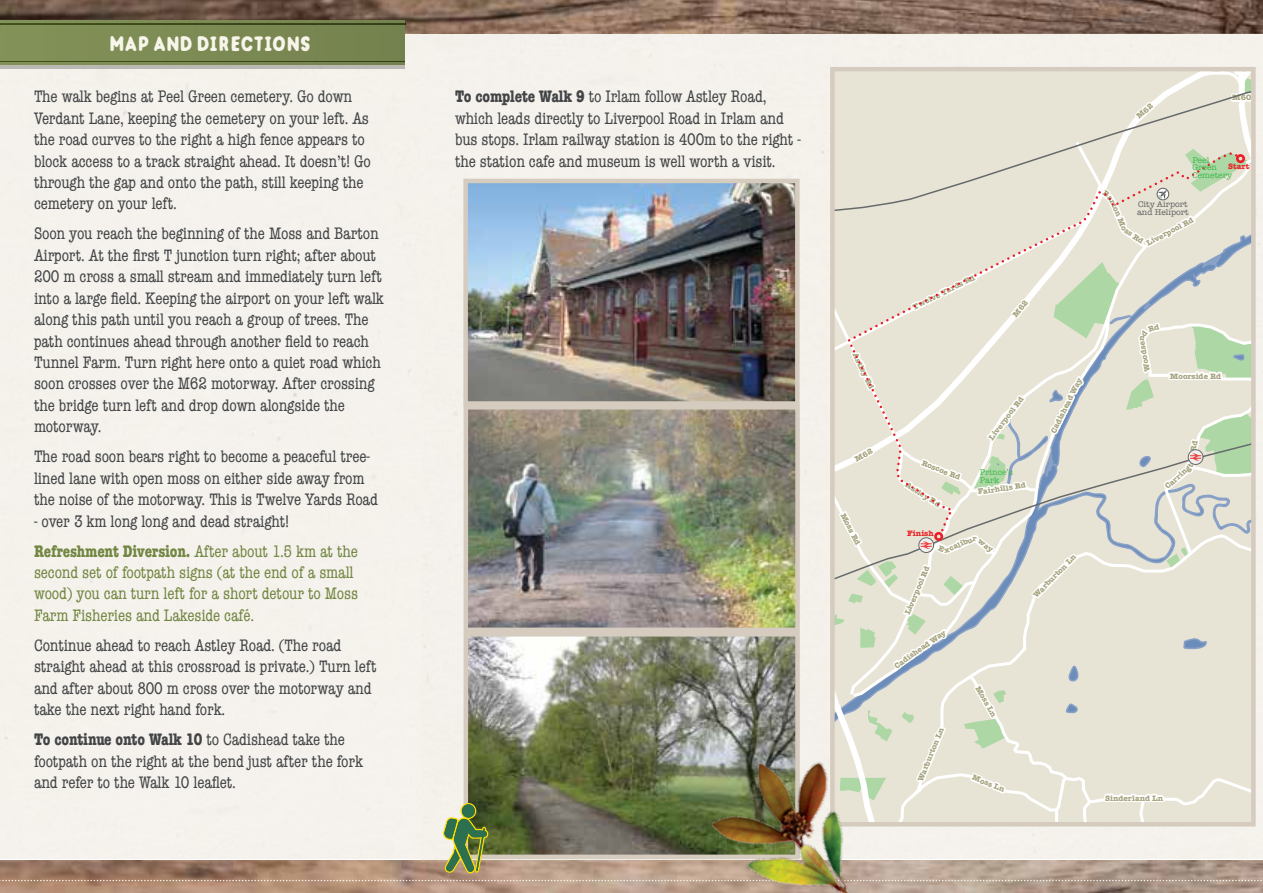
<style>
.page{position:relative;width:1263px;height:893px;background:#fff}
.page>*{position:absolute;margin:0;border:0;box-sizing:border-box;transform-origin:0 0}
.t1{font:condensed 21px "Bough";color:#f8f5eb}
.t2{font:condensed 17.25px/21.5px "American Typewriter";letter-spacing:-.01em;color:#424446}
.t3{font:condensed 17.25px/21.5px "American Typewriter";letter-spacing:-.01em;color:#728641}
.t4{font:8.55px/7.5px "American Typewriter";color:#3bb54a}
.t5{font:8.55px/7.5px "American Typewriter";color:#5b5e5e}
.t6{font:700 8.1px "American Typewriter";color:#a5a37d}
.t7{font:700 8.1px "American Typewriter";color:#ea2028}
.s1{font-weight:700;color:#728641}
.s2{color:#728641}
.s3{font-weight:700}
</style>
<div class="page">
<img style="left:0;top:0;width:1263px;height:893px">
<img style="left:842px;top:33px;width:421px;height:826px">
<div style="left:0;top:33px;width:421px;height:826px;background:#f5f2ed"></div>
<div style="left:421px;top:34px;width:421px;height:827px;background:#f4f1ec"></div>
<div style="left:0;top:56px;width:405px;height:13px;background:#bab9b4"></div>
<div style="left:0;top:21px;width:405px;height:44px;background:#7c8a54"></div>
<svg style="left:0;top:24px;width:405px;height:1px"></svg>
<svg style="left:0;top:61px;width:405px;height:1px"></svg>
<svg style="left:0;top:880px;width:1263px;height:1px"></svg>
<img style="left:469px;top:637px;width:326px;height:217px">
<div style="left:464px;top:632px;width:336px;height:227px;border:4px solid #d5cbbe"></div>
<img style="left:469px;top:410px;width:326px;height:217px">
<div style="left:464px;top:405px;width:336px;height:227px;border:4px solid #d5cbbe"></div>
<img style="left:468px;top:184px;width:326px;height:217px">
<div style="left:463px;top:179px;width:336px;height:227px;border:4px solid #d5cbbe"></div>
<svg style="left:443px;top:803px;width:45px;height:70px;background:#7f945c"></svg>
<img style="left:684px;top:722px;width:226px;height:171px">
<svg style="left:832px;top:69px;width:421px;height:755px;background:#e2e2d4"></svg>
<p class="t1" style="left:109px;top:31px;width:203px">MAP AND DIRECTIONS</p>
<p class="t2" style="left:34px;top:85px;width:338px">The walk begins at Peel Green cemetery. Go down Verdant Lane, keeping the cemetery on your left. As the road curves to the right a high fence appears to block access to a track straight ahead. It doesn’t! Go through the gap and onto the path, still keeping the cemetery on your left.</p>
<p class="t2" style="left:34px;top:222px;width:351px">Soon you reach the beginning of the Moss and Barton Airport. At the first T junction turn right; after about 200 m cross a small stream and immediately turn left into a large field. Keeping the airport on your left walk along this path until you reach a group of trees. The path continues ahead through another field to reach Tunnel Farm. Turn right here onto a quiet road which soon crosses over the M62 motorway. After crossing the bridge turn left and drop down alongside the motorway.</p>
<p class="t2" style="left:34px;top:445px;width:345px">The road soon bears right to become a peaceful tree&shy;lined lane with open moss on either side away from the noise of the motorway. This is Twelve Yards Road</p>
<p class="t2" style="left:34px;top:505px;width:325px;line-height:30px">- over 3 km long long and dead straight!<br><span class="s1">Refreshment Diversion.</span> <span class="s2">After about 1.5 km at the</span></p>
<p class="t3" style="left:34px;top:561px;width:326px">second set of footpath signs (at the end of a small wood) you can turn left for a short detour to Moss<br>Farm Fisheries and Lakeside café.</p>
<p class="t2" style="left:34px;top:634px;width:344px">Continue ahead to reach Astley Road. (The road straight ahead at this crossroad is private.) Turn left and after about 800 m cross over the motorway and take the next right hand fork.</p>
<p class="t2" style="left:34px;top:728px;width:331px"><span class="s3">To continue onto Walk 10</span> to Cadishead take the footpath on the right at the bend just after the fork and refer to the Walk 10 leaflet.</p>
<p class="t2" style="left:455px;top:85px;width:347px"><span class="s3">To complete Walk 9</span> to Irlam follow Astley Road, which leads directly to Liverpool Road in Irlam and bus stops. Irlam railway station is 400m to the right - the station cafe and museum is well worth a visit.</p>
<p class="t6" style="left:1232px;top:91px;width:21px">M60</p>
<p class="t4" style="left:1192px;top:156px;width:41px">Peel<br>Green<br>Cemetery</p>
<p class="t7" style="left:1228px;top:159px;width:22px">Start</p>
<p class="t6" style="left:910px;top:301px;width:70px;rotate:-27deg">Twelve Yards Rd</p>
<p class="t5" style="left:1137px;top:200px;width:53px">City Airport and Heliport</p>
<p class="t6" style="left:1144px;top:237px;width:54px;rotate:-28deg">Liverpool Rd</p>
<p class="t6" style="left:1129px;top:224px;width:23px;rotate:35deg">ss Rd</p>
<p class="t6" style="left:861px;top:350px;width:41px;rotate:64deg">Astley Rd</p>
<p class="t6" style="left:1140px;top:373px;width:23px;rotate:-101deg">Wood</p>
<p class="t6" style="left:1047px;top:430px;width:62px;rotate:-64deg">Cadishead Way</p>
<p class="t6" style="left:985px;top:435px;width:54px;rotate:-53deg">Liverpool Rd</p>
<p class="t6" style="left:849px;top:510px;width:36px;rotate:63deg">Moss Rd</p>
<p class="t6" style="left:924px;top:456px;width:43px;rotate:21deg">Roscoe Rd</p>
<p class="t6" style="left:910px;top:478px;width:41px;rotate:32deg">Astley Rd</p>
<p class="t4" style="left:980px;top:468px;width:34px">Prince’s<br>Park</p>
<p class="t6" style="left:977px;top:485px;width:50px;rotate:-8deg">Fairhills Rd</p>
<p class="t7" style="left:907px;top:527px;width:28px">Finish</p>
<p class="t6" style="left:900px;top:611px;width:54px;rotate:-67deg">Liverpool Rd</p>
<p class="t6" style="left:947px;top:542px;width:26px;rotate:-23deg">calibu</p>
<p class="t6" style="left:891px;top:661px;width:62px;rotate:-35deg">Cadishead Way</p>
<p class="t6" style="left:914px;top:778px;width:59px;rotate:-68deg">Warburton Ln</p>
<p class="t6" style="left:984px;top:683px;width:36px;rotate:60deg">Moss Ln</p>
<p class="t6" style="left:975px;top:770px;width:36px;rotate:22deg">Moss Ln</p>
<p class="t6" style="left:1030px;top:592px;width:59px;rotate:-46deg">Warburton Ln</p>
<p class="t6" style="left:1170px;top:369px;width:53px">Moorside Rd</p>
<p class="t6" style="left:1161px;top:481px;width:28px;rotate:-40deg">Carrin</p>
<p class="t6" style="left:1105px;top:791px;width:60px">Sinderland Ln</p>
</div>
